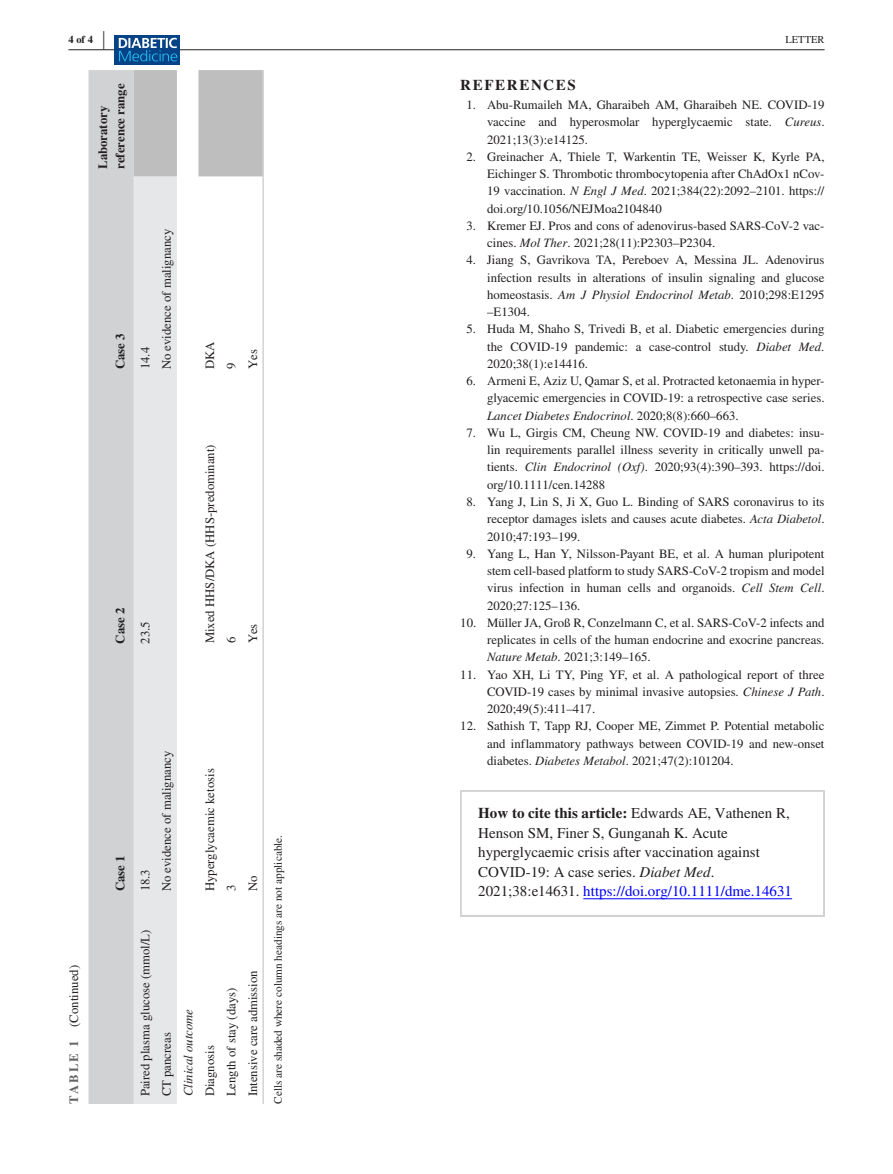
<style>
.page{position:relative;width:893px;height:1174px;background:#fff}
.page>*{position:absolute;margin:0;border:0;box-sizing:border-box;transform-origin:0 0}
.t1{font:700 25.95px "STIX";color:#231f20;scale:.36 1}
.t2{font:15px/19.5px "STIX";color:#231f20}
.t3{font:700 15px "STIX";letter-spacing:.11em;color:#231f20}
.t4{font:12.75px/17.2px "STIX";color:#231f20;text-align:justify}
.t5{font:700 12.75px/17.2px "STIX";color:#231f20}
.t6{font:italic 12.75px "STIX";color:#231f20}
.t7{font:700 12.75px "STIX";letter-spacing:.14em;color:#636366}
.t8{font:11.25px "STIX";color:#231f20}
.t9{font:10.5px "STIX";color:#231f20}
.t10{font:700 10.5px "STIX";color:#231f20}
.s1{font-style:italic}
.s2{font-weight:700}
.s3{color:#00f}
</style>
<div class="page">
<hr style="left:68px;top:49px;width:756px;height:1px;background:#231f20">
<div style="left:115px;top:35px;width:65px;height:30px;background:#054286"></div>
<svg style="left:119px;top:38px;width:58px;height:23px"></svg>
<div style="left:460px;top:790px;width:364px;height:126px;background:#d1d2d4"></div>
<div style="left:462px;top:792px;width:361px;height:123px;background:#fff"></div>
<hr style="left:583px;top:898px;width:209px;height:1px;background:#00f">
<div style="left:89px;top:70px;width:45px;height:1034px;background:#d1d2d4"></div>
<svg style="left:134px;top:70px;width:128px;height:1034px"></svg>
<hr style="left:262px;top:899px;width:2px;height:205px;background:#d1d2d4">
<hr style="left:262px;top:651px;width:2px;height:248px;background:#d1d2d4">
<hr style="left:262px;top:377px;width:2px;height:274px;background:#d1d2d4">
<hr style="left:262px;top:176px;width:2px;height:201px;background:#d1d2d4">
<hr style="left:262px;top:70px;width:2px;height:106px;background:#d1d2d4">
<p class="t10" style="left:68px;top:33px;width:26px">4 of 4</p>
<h1 class="t1" style="left:103px;top:24px;width:7px">|</h1>
<p class="t9" style="left:785px;top:32px;width:41px">LETTER</p>
<p class="t3" style="left:460px;top:76px;width:117px">REFERENCES</p>
<p class="t4" style="left:487px;top:97px;width:339px;text-indent:-21px">1. Abu-Rumaileh MA, Gharaibeh AM, Gharaibeh NE. COVID-19 vaccine and hyperosmolar hyperglycaemic state. <span class="s1">Cureus</span>.<br>2021;13(3):e14125.</p>
<p class="t4" style="left:487px;top:149px;width:339px;text-indent:-21px">2. Greinacher A, Thiele T, Warkentin TE, Weisser K, Kyrle PA, Eichinger S. Thrombotic thrombocytopenia after ChAdOx1 nCov-19 vaccination. <span class="s1">N Engl J Med</span>. 2021;384(22):2092–2101. https:// doi.org/10.1056/NEJMoa2104840</p>
<p class="t4" style="left:487px;top:218px;width:339px;text-indent:-21px">3. Kremer EJ. Pros and cons of adenovirus-based SARS-CoV-2 vac&shy;cines. <span class="s1">Mol Ther</span>. 2021;28(11):P2303–P2304.</p>
<p class="t4" style="left:487px;top:252px;width:339px;text-indent:-21px">4. Jiang S, Gavrikova TA, Pereboev A, Messina JL. Adenovirus infection results in alterations of insulin signaling and glucose homeostasis. <span class="s1">Am J Physiol Endocrinol Metab</span>. 2010;298:E1295 –E1304.</p>
<p class="t4" style="left:487px;top:321px;width:339px;text-indent:-21px">5. Huda M, Shaho S, Trivedi B, et al. Diabetic emergencies during the COVID-19 pandemic: a case-control study. <span class="s1">Diabet Med</span>.<br>2020;38(1):e14416.</p>
<p class="t4" style="left:487px;top:373px;width:339px;text-indent:-21px">6. Armeni E, Aziz U, Qamar S, et al. Protracted ketonaemia in hyper&shy;glyacemic emergencies in COVID-19: a retrospective case series.<br><span class="s1">Lancet Diabetes Endocrinol</span>. 2020;8(8):660–663.</p>
<p class="t4" style="left:487px;top:425px;width:339px;text-indent:-21px">7. Wu L, Girgis CM, Cheung NW. COVID-19 and diabetes: insu&shy;lin requirements parallel illness severity in critically unwell pa&shy;tients. <span class="s1">Clin Endocrinol (Oxf)</span>. 2020;93(4):390–393. https://doi. org/10.1111/cen.14288</p>
<p class="t4" style="left:487px;top:494px;width:339px;text-indent:-21px">8. Yang J, Lin S, Ji X, Guo L. Binding of SARS coronavirus to its receptor damages islets and causes acute diabetes. <span class="s1">Acta Diabetol</span>.<br>2010;47:193–199.</p>
<p class="t4" style="left:487px;top:546px;width:339px;text-indent:-21px">9. Yang L, Han Y, Nilsson-Payant BE, et al. A human pluripotent stem cell-based platform to study SARS-CoV-2 tropism and model virus infection in human cells and organoids. <span class="s1">Cell Stem Cell</span>.<br>2020;27:125–136.</p>
<p class="t4" style="left:487px;top:615px;width:339px;text-indent:-27px">10. Müller JA, Groß R, Conzelmann C, et al. SARS-CoV-2 infects and replicates in cells of the human endocrine and exocrine pancreas.<br><span class="s1">Nature Metab</span>. 2021;3:149–165.</p>
<p class="t4" style="left:487px;top:666px;width:339px;text-indent:-27px">11. Yao XH, Li TY, Ping YF, et al. A pathological report of three COVID-19 cases by minimal invasive autopsies. <span class="s1">Chinese J Path</span>.<br>2020;49(5):411–417.</p>
<p class="t4" style="left:487px;top:718px;width:339px;text-indent:-27px">12. Sathish T, Tapp RJ, Cooper ME, Zimmet P. Potential metabolic and inflammatory pathways between COVID-19 and new-onset diabetes. <span class="s1">Diabetes Metabol</span>. 2021;47(2):101204.</p>
<p class="t5" style="left:94px;top:169px;width:87px;rotate:-90deg">Laboratory reference range</p>
<p class="t4" style="left:159px;top:369px;width:142px;rotate:-90deg">No evidence of malignancy</p>
<p class="t5" style="left:112px;top:369px;width:37px;rotate:-90deg">Case 3</p>
<p class="t4" style="left:202px;top:369px;width:29px;rotate:-90deg">DKA</p>
<p class="t4" style="left:137px;top:369px;width:24px;rotate:-90deg">14.4</p>
<p class="t4" style="left:245px;top:369px;width:21px;rotate:-90deg">Yes</p>
<p class="t4" style="left:224px;top:369px;width:8px;rotate:-90deg">9</p>
<p class="t4" style="left:202px;top:643px;width:201px;rotate:-90deg">Mixed HHS/DKA (HHS-predominant)</p>
<p class="t5" style="left:112px;top:643px;width:37px;rotate:-90deg">Case 2</p>
<p class="t4" style="left:137px;top:643px;width:24px;rotate:-90deg">23.5</p>
<p class="t4" style="left:245px;top:643px;width:21px;rotate:-90deg">Yes</p>
<p class="t4" style="left:224px;top:643px;width:8px;rotate:-90deg">6</p>
<p class="t4" style="left:159px;top:891px;width:142px;rotate:-90deg">No evidence of malignancy</p>
<p class="t4" style="left:202px;top:891px;width:124px;rotate:-90deg">Hyperglycaemic ketosis</p>
<p class="t2" style="left:478px;top:804px;width:315px"><span class="s2">How to cite this article:</span> Edwards AE, Vathenen R, Henson SM, Finer S, Gunganah K. Acute hyperglycaemic crisis after vaccination against COVID-19: A case series. <span class="s1">Diabet Med</span>.<br>2021;38:e14631. <span class="s3">https://doi.org/10.1111/dme.14631</span></p>
<p class="t8" style="left:270px;top:1104px;width:270px;rotate:-90deg">Cells are shaded where column headings are not applicable.</p>
<p class="t5" style="left:112px;top:891px;width:37px;rotate:-90deg">Case 1</p>
<p class="t4" style="left:137px;top:891px;width:24px;rotate:-90deg">18.3</p>
<p class="t4" style="left:245px;top:891px;width:17px;rotate:-90deg">No</p>
<p class="t4" style="left:224px;top:891px;width:8px;rotate:-90deg">3</p>
<p class="t4" style="left:137px;top:1096px;width:168px;rotate:-90deg">Paired plasma glucose (mmol/L)</p>
<p class="t4" style="left:66px;top:1026px;width:63px;rotate:-90deg">(Continued)</p>
<p class="t4" style="left:245px;top:1096px;width:128px;rotate:-90deg">Intensive care admission</p>
<p class="t4" style="left:224px;top:1096px;width:110px;rotate:-90deg">Length of stay (days)</p>
<p class="t6" style="left:179px;top:1096px;width:89px;rotate:-90deg">Clinical outcome</p>
<p class="t4" style="left:159px;top:1096px;width:66px;rotate:-90deg">CT pancreas</p>
<p class="t7" style="left:66px;top:1104px;width:65px;rotate:-90deg">TABLE 1</p>
<p class="t4" style="left:202px;top:1096px;width:53px;rotate:-90deg">Diagnosis</p>
</div>
